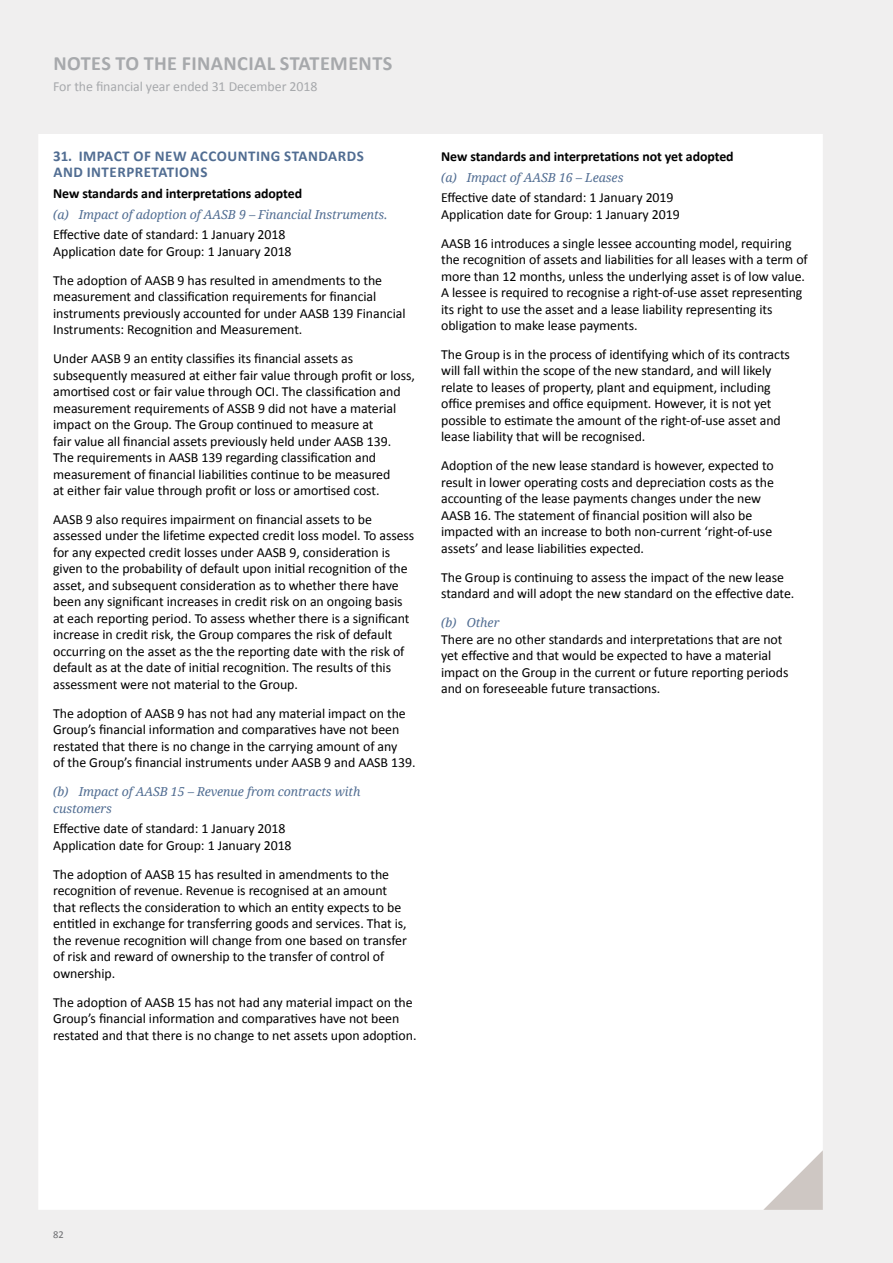
<style>
.page{position:relative;width:893px;height:1263px;background:#f0efef}
.page>*{position:absolute;margin:0;border:0;box-sizing:border-box;transform-origin:0 0}
.t1{font:700 20.25px "Calibri";letter-spacing:.02em;color:#a7a9ac}
.t2{font:700 15px/16.5px "Calibri";letter-spacing:.035em;color:#516d92}
.t3{font:13.8px/16.5px "Calibri";letter-spacing:-.005em;color:#000}
.t4{font:700 13.8px "Calibri";letter-spacing:-.005em;color:#000}
.t5{font:13.8px "Calibri";letter-spacing:-.005em;color:#a7a9ac}
.t6{font:italic 12.3px/16.5px "Droid Serif";letter-spacing:-.005em;color:#516d92}
.t7{font:10.5px "Calibri";color:#6d6e71}
</style>
<div class="page">
<div style="left:38px;top:134px;width:785px;height:1076px;background:#fff"></div>
<svg style="left:763px;top:1150px;width:60px;height:60px"></svg>
<h1 class="t1" style="left:54px;top:51px;width:340px">NOTES TO THE FINANCIAL STATEMENTS</h1>
<p class="t5" style="left:53px;top:78px;width:266px">For the financial year ended 31 December 2018</p>
<p class="t2" style="left:53px;top:147px;width:312px">31. IMPACT OF NEW ACCOUNTING STANDARDS<br>AND INTERPRETATIONS</p>
<p class="t4" style="left:53px;top:185px;width:250px">New standards and interpretations adopted</p>
<p class="t6" style="left:53px;top:206px;width:336px">(a) Impact of adoption of AASB 9 – Financial Instruments.</p>
<p class="t3" style="left:53px;top:226px;width:240px">Effective date of standard: 1 January 2018<br>Application date for Group: 1 January 2018</p>
<p class="t3" style="left:53px;top:271px;width:354px">The adoption of AASB 9 has resulted in amendments to the measurement and classification requirements for financial instruments previously accounted for under AASB 139 Financial Instruments: Recognition and Measurement.</p>
<p class="t3" style="left:53px;top:350px;width:363px">Under AASB 9 an entity classifies its financial assets as subsequently measured at either fair value through profit or loss, amortised cost or fair value through OCI. The classification and measurement requirements of ASSB 9 did not have a material impact on the Group. The Group continued to measure at<br>fair value all financial assets previously held under AASB 139.<br>The requirements in AASB 139 regarding classification and measurement of financial liabilities continue to be measured<br>at either fair value through profit or loss or amortised cost.</p>
<p class="t3" style="left:53px;top:510px;width:363px">AASB 9 also requires impairment on financial assets to be assessed under the lifetime expected credit loss model. To assess for any expected credit losses under AASB 9, consideration is given to the probability of default upon initial recognition of the asset, and subsequent consideration as to whether there have been any significant increases in credit risk on an ongoing basis at each reporting period. To assess whether there is a significant increase in credit risk, the Group compares the risk of default occurring on the asset as the the reporting date with the risk of default as at the date of initial recognition. The results of this assessment were not material to the Group.</p>
<p class="t3" style="left:53px;top:704px;width:364px">The adoption of AASB 9 has not had any material impact on the Group’s financial information and comparatives have not been restated that there is no change in the carrying amount of any<br>of the Group’s financial instruments under AASB 9 and AASB 139.</p>
<p class="t6" style="left:53px;top:784px;width:309px">(b) Impact of AASB 15 – Revenue from contracts with customers</p>
<p class="t3" style="left:53px;top:820px;width:240px">Effective date of standard: 1 January 2018<br>Application date for Group: 1 January 2018</p>
<p class="t3" style="left:53px;top:865px;width:355px">The adoption of AASB 15 has resulted in amendments to the recognition of revenue. Revenue is recognised at an amount that reflects the consideration to which an entity expects to be entitled in exchange for transferring goods and services. That is, the revenue recognition will change from one based on transfer of risk and reward of ownership to the transfer of control of ownership.</p>
<p class="t3" style="left:53px;top:993px;width:365px">The adoption of AASB 15 has not had any material impact on the<br>Group’s financial information and comparatives have not been restated and that there is no change to net assets upon adoption.</p>
<p class="t4" style="left:441px;top:148px;width:294px">New standards and interpretations not yet adopted</p>
<p class="t6" style="left:441px;top:169px;width:184px">(a) Impact of AASB 16 – Leases</p>
<p class="t3" style="left:441px;top:189px;width:240px">Effective date of standard: 1 January 2019<br>Application date for Group: 1 January 2019</p>
<p class="t3" style="left:441px;top:234px;width:368px">AASB 16 introduces a single lessee accounting model, requiring the recognition of assets and liabilities for all leases with a term of more than 12 months, unless the underlying asset is of low value.<br>A lessee is required to recognise a right-of-use asset representing its right to use the asset and a lease liability representing its obligation to make lease payments.</p>
<p class="t3" style="left:441px;top:345px;width:350px">The Group is in the process of identifying which of its contracts will fall within the scope of the new standard, and will likely relate to leases of property, plant and equipment, including office premises and office equipment. However, it is not yet possible to estimate the amount of the right-of-use asset and lease liability that will be recognised.</p>
<p class="t3" style="left:441px;top:457px;width:334px">Adoption of the new lease standard is however, expected to result in lower operating costs and depreciation costs as the accounting of the lease payments changes under the new AASB 16. The statement of financial position will also be impacted with an increase to both non-current ‘right-of-use assets’ and lease liabilities expected.</p>
<p class="t3" style="left:441px;top:568px;width:355px">The Group is continuing to assess the impact of the new lease standard and will adopt the new standard on the effective date.</p>
<p class="t6" style="left:441px;top:614px;width:60px">(b) Other</p>
<p class="t3" style="left:441px;top:630px;width:349px">There are no other standards and interpretations that are not yet effective and that would be expected to have a material impact on the Group in the current or future reporting periods and on foreseeable future transactions.</p>
<p class="t7" style="left:53px;top:1228px;width:12px">82</p>
</div>
